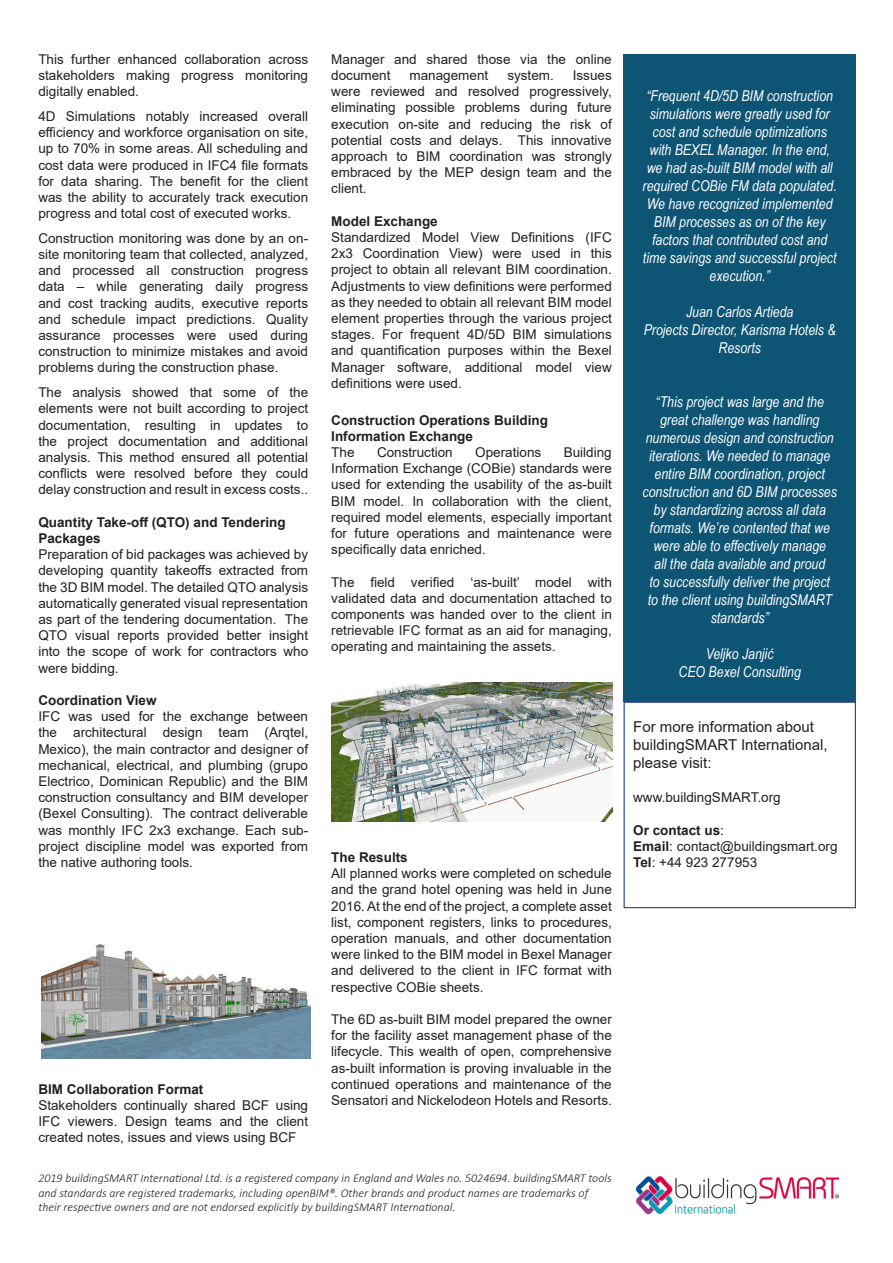
<style>
.page{position:relative;width:893px;height:1263px;background:#fff}
.page>*{position:absolute;margin:0;border:0;box-sizing:border-box;transform-origin:0 0}
.t1{font:italic 15px/18px "Arial Narrow";color:#fff;text-align:center}
.t2{font:15px/18px "Arial";color:#231f20}
.t3{font:13.5px/16.2px "Arial";color:#231f20;text-align:justify}
.t4{font:700 13.5px/16.2px "Arial";color:#231f20}
.t5{font:italic 300 12px/14.4px "Calibri";color:#231f20}
.s1{font-weight:400}
.s2{font-weight:700}
</style>
<div class="page">
<div style="left:624px;top:54px;width:232px;height:648px;background:#0e5474"></div>
<div style="left:624px;top:702px;width:232px;height:206px;border:1px solid #253f8e"></div>
<img style="left:636px;top:1177px;width:203px;height:36px">
<img style="left:41px;top:944px;width:269px;height:115px">
<img style="left:332px;top:682px;width:280px;height:139px">
<p class="t3" style="left:38px;top:51px;width:271px">This further enhanced collaboration across stakeholders making progress monitoring digitally enabled.</p>
<p class="t3" style="left:38px;top:108px;width:271px">4D Simulations notably increased overall efficiency and workforce organisation on site, up to 70% in some areas. All scheduling and cost data were produced in IFC4 file formats for data sharing. The benefit for the client was the ability to accurately track execution progress and total cost of executed works.</p>
<p class="t3" style="left:38px;top:230px;width:271px">Construction monitoring was done by an on&shy;site monitoring team that collected, analyzed, and processed all construction progress data – while generating daily progress and cost tracking audits, executive reports and schedule impact predictions. Quality assurance processes were used during construction to minimize mistakes and avoid problems during the construction phase.</p>
<p class="t3" style="left:38px;top:384px;width:271px">The analysis showed that some of the elements were not built according to project documentation, resulting in updates to the project documentation and additional analysis. This method ensured all potential conflicts were resolved before they could delay construction and result in excess costs..</p>
<p class="t4" style="left:38px;top:514px;width:249px">Quantity Take-off (QTO) and Tendering<br>Packages</p>
<p class="t3" style="left:38px;top:546px;width:271px">Preparation of bid packages was achieved by developing quantity takeoffs extracted from the 3D BIM model. The detailed QTO analysis automatically generated visual representation as part of the tendering documentation. The QTO visual reports provided better insight into the scope of work for contractors who were bidding.</p>
<p class="t4" style="left:38px;top:692px;width:120px">Coordination View</p>
<p class="t3" style="left:38px;top:708px;width:271px">IFC was used for the exchange between the architectural design team (Arqtel, Mexico), the main contractor and designer of mechanical, electrical, and plumbing (grupo Electrico, Dominican Republic) and the BIM construction consultancy and BIM developer (Bexel Consulting). The contract deliverable was monthly IFC 2x3 exchange. Each sub&shy;project discipline model was exported from the native authoring tools.</p>
<p class="t4" style="left:38px;top:1081px;width:167px">BIM Collaboration Format</p>
<p class="t3" style="left:38px;top:1097px;width:271px">Stakeholders continually shared BCF using IFC viewers. Design teams and the client created notes, issues and views using BCF</p>
<p class="t3" style="left:331px;top:51px;width:282px">Manager and shared those via the online document</p>
<p class="t3" style="left:331px;top:67px;width:282px;text-indent:242px">Issues were reviewed and resolved progressively, eliminating possible problems during future execution on-site and reducing the risk of potential costs and delays. This innovative approach to BIM coordination was strongly embraced by the MEP design team and the client.</p>
<p class="t4" style="left:331px;top:213px;width:108px">Model Exchange</p>
<p class="t3" style="left:331px;top:229px;width:282px">Standardized Model View Definitions (IFC 2x3 Coordination View) were used in this project to obtain all relevant BIM coordination.<br>Adjustments to view definitions were performed as they needed to obtain all relevant BIM model element properties through the various project stages. For frequent 4D/5D BIM simulations and quantification purposes within the Bexel Manager software, additional model view definitions were used.</p>
<p class="t4" style="left:331px;top:412px;width:218px">Construction Operations Building<br>Information Exchange</p>
<p class="t3" style="left:331px;top:444px;width:25px">The</p>
<p class="t3" style="left:377px;top:444px;width:77px">Construction</p>
<p class="t3" style="left:475px;top:444px;width:68px">Operations</p>
<p class="t3" style="left:410px;top:67px;width:80px">management</p>
<p class="t3" style="left:507px;top:67px;width:48px">system.</p>
<p class="t3" style="left:331px;top:444px;width:282px;text-indent:232px">Building Information Exchange (COBie) standards were used for extending the usability of the as-built BIM model. In collaboration with the client, required model elements, especially important for future operations and maintenance were specifically data enriched.</p>
<p class="t3" style="left:331px;top:574px;width:282px">The field verified ‘as-built’ model with validated data and documentation attached to components was handed over to the client in retrievable IFC format as an aid for managing, operating and maintaining the assets.</p>
<p class="t4" style="left:331px;top:849px;width:78px">The Results</p>
<p class="t3" style="left:331px;top:865px;width:282px">All planned works were completed on schedule and the grand hotel opening was held in June 2016. At the end of the project, a complete asset list, component registers, links to procedures, operation manuals, and other documentation were linked to the BIM model in Bexel Manager and delivered to the client in IFC format with respective COBie sheets.</p>
<p class="t3" style="left:331px;top:1011px;width:282px">The 6D as-built BIM model prepared the owner for the facility asset management phase of the lifecycle. This wealth of open, comprehensive as-built information is proving invaluable in the continued operations and maintenance of the Sensatori and Nickelodeon Hotels and Resorts.</p>
<p class="t5" style="left:38px;top:1171px;width:575px">2019 buildingSMART International Ltd. is a registered company in England and Wales no. 5024694. buildingSMART tools and standards are registered trademarks, including openBIM®. Other brands and product names are trademarks of their respective owners and are not endorsed explicitly by buildingSMART International.</p>
<p class="t1" style="left:643px;top:86px;width:196px">“Frequent 4D/5D BIM construction simulations were greatly used for cost and schedule optimizations with BEXEL Manager. In the end, we had as-built BIM model with all required COBie FM data populated.<br>We have recognized implemented<br>BIM processes as on of the key factors that contributed cost and time savings and successful project execution.”</p>
<p class="t1" style="left:686px;top:302px;width:109px">Juan Carlos Artieda</p>
<p class="t1" style="left:644px;top:320px;width:193px">Projects Director, Karisma Hotels &amp;<br>Resorts</p>
<p class="t1" style="left:643px;top:392px;width:196px">“This project was large and the great challenge was handling numerous design and construction iterations. We needed to manage entire BIM coordination, project construction and 6D BIM processes by standardizing across all data formats. We’re contented that we were able to effectively manage<br>all the data available and proud<br>to successfully deliver the project to the client using buildingSMART standards”</p>
<p class="t1" style="left:706px;top:644px;width:69px">Veljko Janjić</p>
<p class="t1" style="left:678px;top:662px;width:124px">CEO Bexel Consulting</p>
<p class="t2" style="left:633px;top:718px;width:196px">For more information about buildingSMART International, please visit:</p>
<p class="t3" style="left:633px;top:789px;width:149px">www.buildingSMART.org</p>
<p class="t4" style="left:633px;top:822px;width:92px">Or contact us<span class="s1">:</span></p>
<p class="t3" style="left:633px;top:838px;width:206px"><span class="s2">Email</span>: contact@buildingsmart.org</p>
<p class="t3" style="left:633px;top:854px;width:125px"><span class="s2">Tel</span>: +44 923 277953</p>
</div>
